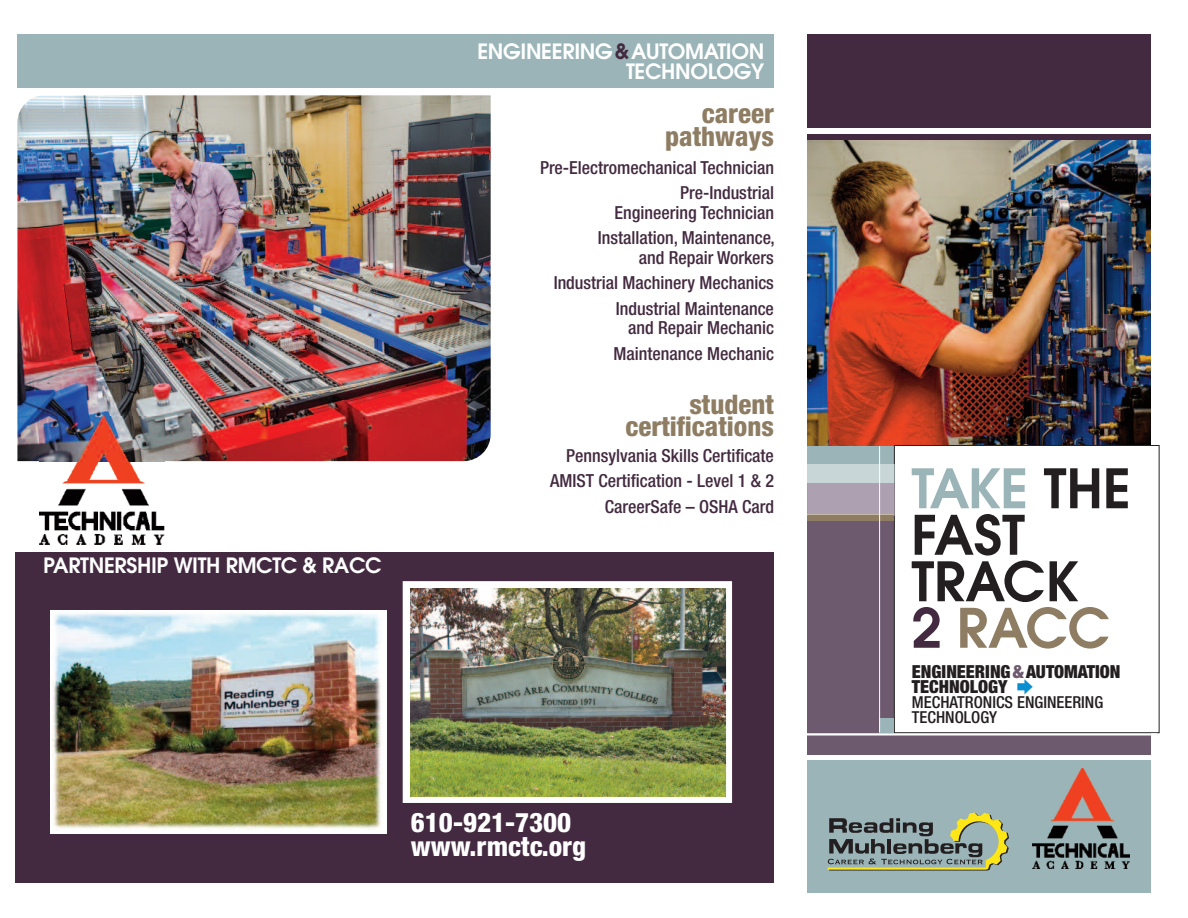
<style>
.page{position:relative;width:1188px;height:918px;background:#fff}
.page>*{position:absolute;margin:0;border:0;box-sizing:border-box;transform-origin:0 0}
.t1{font:600 54px/46.5px "Avant Garde";color:#231f20}
.t2{font:800 condensed 27px/22.5px "Helvetica Neue";color:#8e7d63;text-align:right}
.t3{font:800 condensed 27px/24px "Helvetica Neue";color:#fff}
.t4{font:600 21px/19.5px "Avant Garde";letter-spacing:-.015em;color:#fff;text-align:right}
.t5{font:500 condensed 18px/25.5px "Helvetica Neue";color:#432a40;text-align:right}
.t6{font:900 condensed 18px/15px "Helvetica Neue";color:#231f20}
.t7{font:500 condensed 16.5px/15px "Helvetica Neue";color:#231f20}
.s1{color:#432a40}
.s2{color:#9ab4b7}
.s3{color:#8e7d63}
.s4{color:#6d5a6f}
</style>
<div class="page">
<div style="left:807px;top:761px;width:344px;height:132px;background:#9ab4b7"></div>
<div style="left:807px;top:34px;width:344px;height:721px;background:#6d5a6f"></div>
<div style="left:807px;top:446px;width:344px;height:37px;background:#9ab4b7"></div>
<img style="left:807px;top:140px;width:343px;height:306px">
<div style="left:894px;top:445px;width:265px;height:288px;background:#fff"></div>
<div style="left:894px;top:445px;width:266px;height:288px;border:1px solid #231f20"></div>
<hr style="left:803px;top:733px;width:354px;height:3px;background:#fff">
<div style="left:880px;top:718px;width:14px;height:14px;background:#9ab4b7"></div>
<div style="left:807px;top:515px;width:87px;height:6px;background:#8e7d63"></div>
<svg style="left:828px;top:813px;width:181px;height:58px"></svg>
<svg style="left:807px;top:465px;width:88px;height:50px;background:#b6b3be"></svg>
<hr style="left:807px;top:514px;width:87px;height:1px;background:#c4b8a7">
<div style="left:16px;top:553px;width:758px;height:330px;background:#432a40"></div>
<img style="left:410px;top:589px;width:315px;height:207px">
<div style="left:403px;top:581px;width:329px;height:222px;border:6px solid #fff"></div>
<div style="left:50px;top:610px;width:337px;height:223px;background:#fff"></div>
<img style="left:52px;top:613px;width:331px;height:217px">
<img style="left:17px;top:95px;width:474px;height:366px">
<img style="left:40px;top:416px;width:124px;height:129px">
<img style="left:1032px;top:768px;width:97px;height:100px">
<div style="left:18px;top:34px;width:756px;height:54px;background:#9ab4b7"></div>
<hr style="left:879px;top:446px;width:1px;height:286px;background:#fff">
<div style="left:807px;top:34px;width:344px;height:106px;background:#432a40"></div>
<div style="left:792px;top:128px;width:368px;height:6px;background:#fff"></div>
<p class="t4" style="left:43px;top:558px;width:340px">PARTNERSHIP WITH RMCTC &amp; RACC</p>
<p class="t4" style="left:477px;top:44px;width:288px">ENGINEERING<span class="s1">&amp;</span>AUTOMATION<br>TECHNOLOGY</p>
<h2 class="t2" style="left:665px;top:104px;width:110px">career pathways</h2>
<p class="t5" style="left:540px;top:156px;width:235px">Pre-Electromechanical Technician<br>Pre-Industrial</p>
<p class="t5" style="left:598px;top:201px;width:178px">Engineering Technician<br>Installation, Maintenance,</p>
<p class="t5" style="left:554px;top:246px;width:222px">and Repair Workers<br>Industrial Machinery Mechanics<br>Industrial Maintenance</p>
<p class="t5" style="left:614px;top:317px;width:162px">and Repair Mechanic<br>Maintenance Mechanic</p>
<h2 class="t2" style="left:625px;top:395px;width:150px">student certifications</h2>
<p class="t5" style="left:550px;top:444px;width:225px">Pennsylvania Skills Certificate<br>AMIST Certification - Level 1 &amp; 2<br>CareerSafe – OSHA Card</p>
<h2 class="t3" style="left:411px;top:813px;width:177px">610-921-7300 www.rmctc.org</h2>
<h1 class="t1" style="left:911px;top:470px;width:221px"><span class="s2">TAKE</span> THE<br>FAST<br>TRACK<br><span class="s1">2</span> <span class="s3">RACC</span></h1>
<p class="t6" style="left:912px;top:665px;width:210px">ENGINEERING<span class="s4">&amp;</span>AUTOMATION<br>TECHNOLOGY</p>
<p class="t7" style="left:912px;top:696px;width:193px">MECHATRONICS ENGINEERING<br>TECHNOLOGY</p>
</div>
